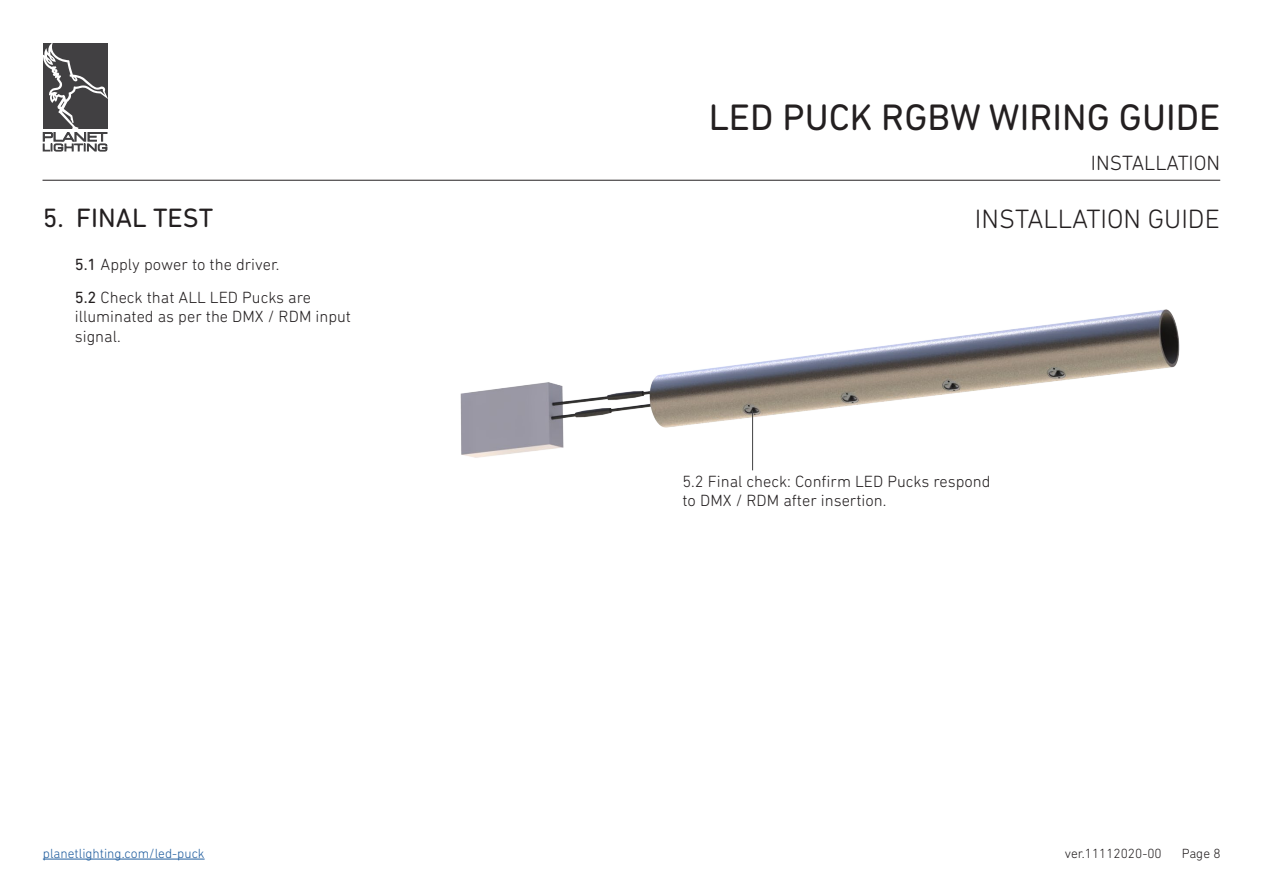
<style>
.page{position:relative;width:1263px;height:893px;background:#fff}
.page>*{position:absolute;margin:0;border:0;box-sizing:border-box;transform-origin:0 0}
.t1{font:37.5px "DIN Next Rounded LT Pro";color:#231f20}
.t2{font:300 27px "DIN Next Rounded LT Pro";color:#231f20}
.t3{font:27px "DIN Next Rounded LT Pro";color:#231f20}
.t4{font:300 21px "DIN Next Rounded LT Pro";color:#231f20}
.t5{font:300 16.5px/19.8px "DIN Next Rounded LT Pro";color:#231f20}
.t6{font:300 13.5px "DIN Next Rounded LT Pro";color:#215e9f}
.t7{font:300 13.5px "DIN Next Rounded LT Pro";color:#231f20}
.s1{font-weight:400}
</style>
<div class="page">
<hr style="left:43px;top:859px;width:162px;height:1px;background:#215e9f">
<svg style="left:43px;top:43px;width:65px;height:108px"></svg>
<img style="left:460px;top:309px;width:720px;height:162px">
<hr style="left:43px;top:180px;width:1177px;height:1px;background:#231f20">
<hr style="left:752px;top:410px;width:1px;height:60px;background:#414142">
<h1 class="t1" style="left:709px;top:96px;width:513px">LED PUCK RGBW WIRING GUIDE</h1>
<h2 class="t3" style="left:43px;top:202px;width:172px">5. FINAL TEST</h2>
<p class="t5" style="left:75px;top:248px;width:238px;line-height:32.5px"><span class="s1">5.1</span> Apply power to the driver.<br><span class="s1">5.2</span> Check that ALL LED Pucks are</p>
<p class="t5" style="left:75px;top:307px;width:278px">illuminated as per the DMX / RDM input signal.</p>
<p class="t4" style="left:1091px;top:151px;width:131px">INSTALLATION</p>
<h2 class="t2" style="left:975px;top:204px;width:246px">INSTALLATION GUIDE</h2>
<p class="t5" style="left:682px;top:471px;width:310px">5.2 Final check: Confirm LED Pucks respond to DMX / RDM after insertion.</p>
<p class="t6" style="left:43px;top:845px;width:163px">planetlighting.com/led-puck</p>
<p class="t7" style="left:1065px;top:845px;width:98px">ver.11112020-00</p>
<p class="t7" style="left:1182px;top:845px;width:40px">Page 8</p>
</div>
